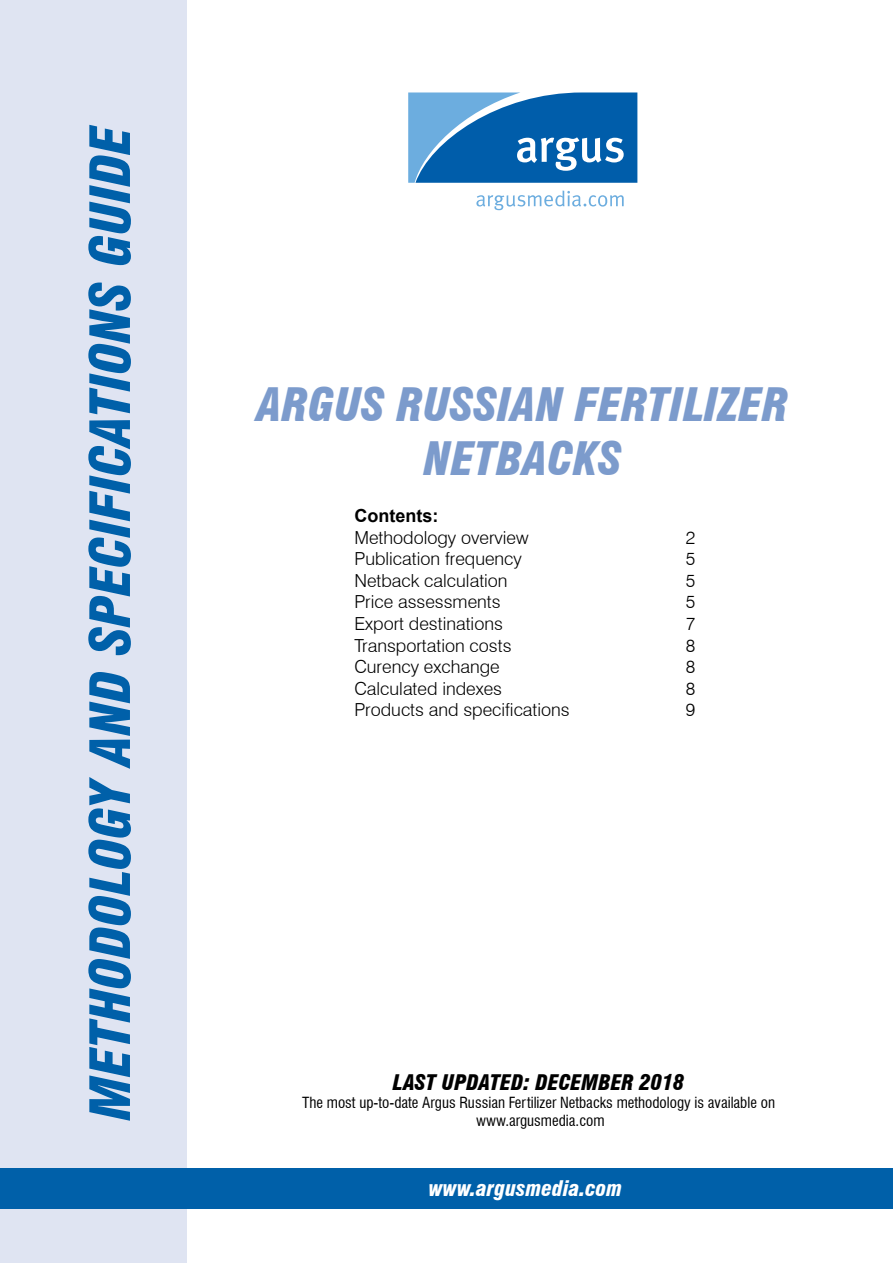
<style>
.page{position:relative;width:893px;height:1263px;background:#fff}
.page>*{position:absolute;margin:0;border:0;box-sizing:border-box;transform-origin:0 0}
.t1{font:italic 900 condensed 54px "Swiss 721 BT";color:#0060a9}
.t2{font:italic 900 condensed 45px/54px "Swiss 721 BT";color:#7c9bcc;text-align:center}
.t3{font:italic 900 condensed 21px "Swiss 721 BT";color:#000}
.t4{font:italic 900 condensed 21px "Swiss 721 BT";color:#fff}
.t5{font:300 18px "Swiss 721 BT";color:#000}
.t6{font:700 18px "Arial";color:#000}
.t7{font:condensed 15px "Swiss 721 BT";color:#000}
</style>
<div class="page">
<div style="left:0;top:0;width:186px;height:1263px;background:#dfe4f2"></div>
<div style="left:0;top:1168px;width:893px;height:41px;background:#0060a9"></div>
<svg style="left:408px;top:92px;width:229px;height:91px;background:#317ebd"></svg>
<svg style="left:476px;top:191px;width:148px;height:19px"></svg>
<h1 class="t1" style="left:78px;top:1120px;width:997px;rotate:-90deg">METHODOLOGY AND SPECIFICATIONS GUIDE</h1>
<h2 class="t2" style="left:257px;top:378px;width:533px">ARG US RUSSIAN FERTILIZER<br>NETBACKS</h2>
<p class="t6" style="left:354px;top:504px;width:85px">Contents:</p>
<p class="t5" style="left:354px;top:526px;width:176px">Methodology overview</p>
<p class="t5" style="left:686px;top:526px;width:11px">2</p>
<p class="t5" style="left:354px;top:548px;width:169px">Publication frequency</p>
<p class="t5" style="left:686px;top:548px;width:11px">5</p>
<p class="t5" style="left:354px;top:569px;width:155px">Netback calculation</p>
<p class="t5" style="left:686px;top:569px;width:11px">5</p>
<p class="t5" style="left:354px;top:591px;width:148px">Price assessments</p>
<p class="t5" style="left:686px;top:591px;width:11px">5</p>
<p class="t5" style="left:354px;top:613px;width:150px">Export destinations</p>
<p class="t5" style="left:686px;top:613px;width:11px">7</p>
<p class="t5" style="left:354px;top:634px;width:159px">Transportation costs</p>
<p class="t5" style="left:686px;top:634px;width:11px">8</p>
<p class="t5" style="left:354px;top:656px;width:147px">Curency exchange</p>
<p class="t5" style="left:686px;top:656px;width:11px">8</p>
<p class="t5" style="left:354px;top:677px;width:149px">Calculated indexes</p>
<p class="t5" style="left:686px;top:677px;width:11px">8</p>
<p class="t5" style="left:354px;top:699px;width:217px">Products and specifications</p>
<p class="t5" style="left:686px;top:699px;width:11px">9</p>
<p class="t3" style="left:393px;top:1070px;width:293px">LAST UPDATED: DECEMBER 2018</p>
<p class="t7" style="left:302px;top:1094px;width:474px">The most up-to-date Argus Russian Fertilizer Netbacks methodology is available on</p>
<p class="t7" style="left:476px;top:1112px;width:130px">www.argusmedia.com</p>
<p class="t4" style="left:429px;top:1176px;width:195px">WWW.ARGUSMEDIA.COM</p>
</div>
